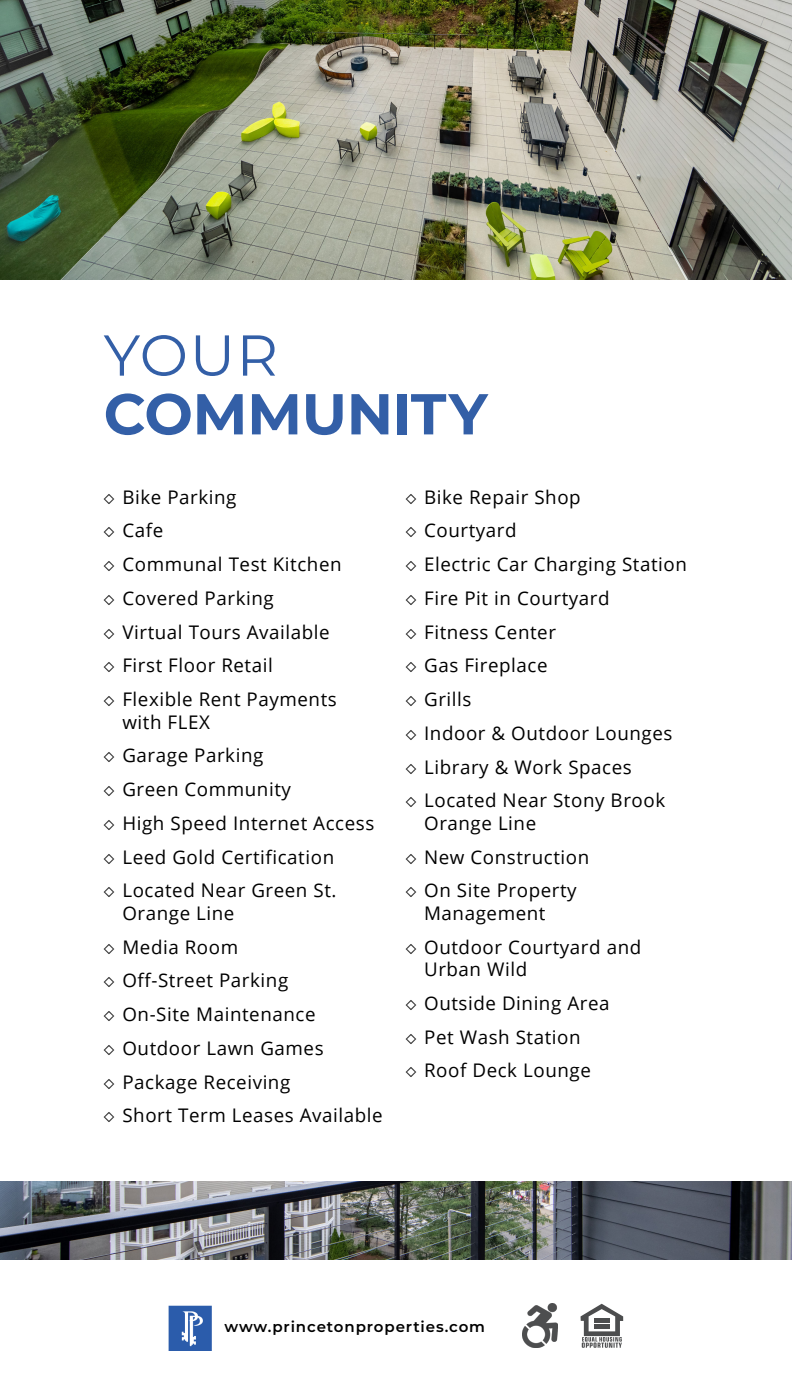
<style>
.page{position:relative;width:792px;height:1395px;background:#fff}
.page>*{position:absolute;margin:0;border:0;box-sizing:border-box;transform-origin:0 0}
.t1{font:700 57.5px "Montserrat";letter-spacing:-.005em;color:#335fa7}
.t2{font:57.5px "Montserrat";color:#335fa7}
.t3{font:18.75px/33.8px "Open Sans";letter-spacing:.03em;color:#000}
.t4{font:600 15px "Montserrat";letter-spacing:.06em;color:#000}
.s1{font-family:"Montserrat"}
</style>
<div class="page">
<img style="left:0;top:0;width:791px;height:279px">
<svg style="left:580px;top:1304px;width:43px;height:44px"></svg>
<img style="left:522px;top:1303px;width:35px;height:45px">
<img style="left:169px;top:1306px;width:42px;height:44px">
<img style="left:0;top:1181px;width:791px;height:79px">
<h1 class="t2" style="left:104px;top:333px;width:176px">YOUR</h1>
<h1 class="t1" style="left:104px;top:381px;width:385px">COMMUNITY</h1>
<p class="t3" style="left:104px;top:480px;width:239px"><span class="s1">◇</span> Bike Parking<br><span class="s1">◇</span> Cafe<br><span class="s1">◇</span> Communal Test Kitchen <span class="s1">◇</span> Covered Parking<br><span class="s1">◇</span> Virtual Tours Available <span class="s1">◇</span> First Floor Retail<br><span class="s1">◇</span> Flexible Rent Payments</p>
<p class="t3" style="left:104px;top:705px;width:272px;text-indent:19px">with FLEX<br><span class="s1">◇</span> Garage Parking<br><span class="s1">◇</span> Green Community<br><span class="s1">◇</span> High Speed Internet Access <span class="s1">◇</span> Leed Gold Certification<br><span class="s1">◇</span> Located Near Green St.</p>
<p class="t3" style="left:104px;top:898px;width:280px;text-indent:19px">Orange Line<br><span class="s1">◇</span> Media Room<br><span class="s1">◇</span> Off-Street Parking<br><span class="s1">◇</span> On-Site Maintenance<br><span class="s1">◇</span> Outdoor Lawn Games<br><span class="s1">◇</span> Package Receiving<br><span class="s1">◇</span> Short Term Leases Available</p>
<p class="t3" style="left:405px;top:480px;width:283px"><span class="s1">◇</span> Bike Repair Shop<br><span class="s1">◇</span> Courtyard<br><span class="s1">◇</span> Electric Car Charging Station <span class="s1">◇</span> Fire Pit in Courtyard<br><span class="s1">◇</span> Fitness Center<br><span class="s1">◇</span> Gas Fireplace<br><span class="s1">◇</span> Grills<br><span class="s1">◇</span> Indoor &amp; Outdoor Lounges <span class="s1">◇</span> Library &amp; Work Spaces<br><span class="s1">◇</span> Located Near Stony Brook</p>
<p class="t3" style="left:405px;top:808px;width:185px;text-indent:19px">Orange Line<br><span class="s1">◇</span> New Construction <span class="s1">◇</span> On Site Property</p>
<p class="t3" style="left:405px;top:896px;width:237px;text-indent:19px">Management<br><span class="s1">◇</span> Outdoor Courtyard and</p>
<p class="t3" style="left:405px;top:954px;width:205px;text-indent:19px">Urban Wild<br><span class="s1">◇</span> Outside Dining Area <span class="s1">◇</span> Pet Wash Station<br><span class="s1">◇</span> Roof Deck Lounge</p>
<p class="t4" style="left:224px;top:1320px;width:262px">www.princetonproperties.com</p>
</div>
